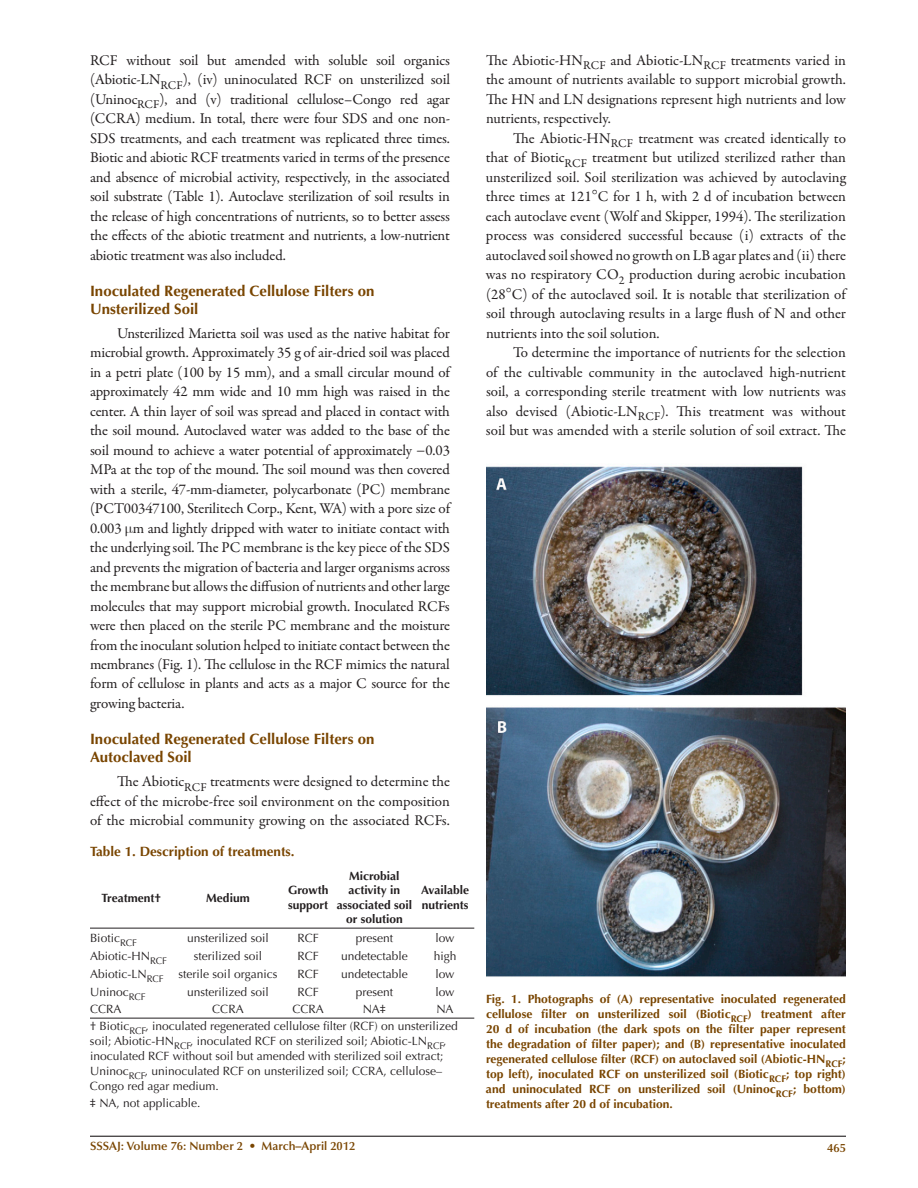
<style>
.page{position:relative;width:918px;height:1188px;background:#fff}
.page>*{position:absolute;margin:0;border:0;box-sizing:border-box;transform-origin:0 0}
.t1{font:15px/19.5px "Garamond Premr Pro";letter-spacing:-.01em;color:#231f20;text-align:justify}
.t2{font:700 15px/18px "Optima LT Std";color:#794500}
.t3{font:700 13.5px "Optima LT Std";color:#794500}
.t4{font:12px/15px "Optima LT Std";color:#231f20}
.t5{font:700 12px/15px "Optima LT Std";color:#794500;text-align:justify}
.t6{font:700 12px/14.4px "Optima LT Std";color:#231f20}
.t7{font:600 12px "Optima LT Std";color:#794500}
</style>
<div class="page">
<hr style="left:90px;top:1136px;width:756px;height:1px;background:#231f20">
<hr style="left:90px;top:928px;width:384px;height:1px;background:#231f20">
<hr style="left:90px;top:1018px;width:326px;height:1px;background:#231f20">
<hr style="left:416px;top:1018px;width:58px;height:1px;background:#231f20">
<img style="left:486px;top:466px;width:360px;height:511px">
<p class="t1" style="left:90px;top:51px;width:362px">RCF without soil but amended with soluble soil organics (Abiotic-LN<sub>RCF</sub>), (iv) uninoculated RCF on unsterilized soil (Uninoc<sub>RCF</sub>), and (v) traditional cellulose–Congo red agar (CCRA) medium. In total, there were four SDS and one non-SDS treatments, and each treatment was replicated three times.<br>Biotic and abiotic RCF treatments varied in terms of the presence and absence of microbial activity, respectively, in the associated soil substrate (Table 1). Autoclave sterilization of soil results in the release of high concentrations of nutrients, so to better assess the effects of the abiotic treatment and nutrients, a low-nutrient abiotic treatment was also included.</p>
<p class="t2" style="left:90px;top:282px;width:286px">Inoculated Regenerated Cellulose Filters on<br>Unsterilized Soil</p>
<p class="t1" style="left:90px;top:324px;width:362px;text-indent:27px">Unsterilized Marietta soil was used as the native habitat for microbial growth. Approximately 35 g of air-dried soil was placed in a petri plate (100 by 15 mm), and a small circular mound of approximately 42 mm wide and 10 mm high was raised in the center. A thin layer of soil was spread and placed in contact with the soil mound. Autoclaved water was added to the base of the soil mound to achieve a water potential of approximately −0.03<br>MPa at the top of the mound. The soil mound was then covered with a sterile, 47-mm-diameter, polycarbonate (PC) membrane (PCT00347100, Sterilitech Corp., Kent, WA) with a pore size of 0.003 m and lightly dripped with water to initiate contact with the underlying soil. The PC membrane is the key piece of the SDS and prevents the migration of bacteria and larger organisms across the membrane but allows the diffusion of nutrients and other large molecules that may support microbial growth. Inoculated RCFs were then placed on the sterile PC membrane and the moisture from the inoculant solution helped to initiate contact between the membranes (Fig. 1). The cellulose in the RCF mimics the natural form of cellulose in plants and acts as a major C source for the growing bacteria.</p>
<p class="t2" style="left:90px;top:731px;width:286px">Inoculated Regenerated Cellulose Filters on<br>Autoclaved Soil</p>
<p class="t1" style="left:90px;top:772px;width:362px;text-indent:27px">The Abiotic<sub>RCF</sub> treatments were designed to determine the effect of the microbe-free soil environment on the composition of the microbial community growing on the associated RCFs.</p>
<p class="t3" style="left:90px;top:845px;width:206px">Table 1. Description of treatments.</p>
<p class="t6" style="left:101px;top:891px;width:61px">Treatment†</p>
<p class="t6" style="left:206px;top:891px;width:45px">Medium</p>
<p class="t6" style="left:288px;top:884px;width:42px">Growth support</p>
<p class="t6" style="left:337px;top:869px;width:77px;text-align:center">Microbial activity in associated soil or solution</p>
<p class="t6" style="left:421px;top:884px;width:49px">Available nutrients</p>
<p class="t4" style="left:90px;top:931px;width:49px">Biotic<sub>RCF</sub></p>
<p class="t4" style="left:187px;top:931px;width:83px">unsterilized soil</p>
<p class="t4" style="left:298px;top:931px;width:23px">RCF</p>
<p class="t4" style="left:356px;top:931px;width:39px">present</p>
<p class="t4" style="left:435px;top:931px;width:21px">low</p>
<p class="t4" style="left:90px;top:949px;width:79px">Abiotic-HN<sub>RCF</sub></p>
<p class="t4" style="left:194px;top:949px;width:70px">sterilized soil</p>
<p class="t4" style="left:298px;top:949px;width:23px">RCF</p>
<p class="t4" style="left:341px;top:949px;width:68px">undetectable</p>
<p class="t4" style="left:434px;top:949px;width:24px">high</p>
<p class="t4" style="left:90px;top:967px;width:189px">Abiotic-LN<sub>RCF</sub> sterile soil organics</p>
<p class="t4" style="left:298px;top:967px;width:23px">RCF</p>
<p class="t4" style="left:341px;top:967px;width:68px">undetectable</p>
<p class="t4" style="left:435px;top:967px;width:21px">low</p>
<p class="t4" style="left:90px;top:985px;width:57px">Uninoc<sub>RCF</sub></p>
<p class="t4" style="left:187px;top:985px;width:83px">unsterilized soil</p>
<p class="t4" style="left:298px;top:985px;width:23px">RCF</p>
<p class="t4" style="left:356px;top:985px;width:39px">present</p>
<p class="t4" style="left:435px;top:985px;width:21px">low</p>
<p class="t4" style="left:90px;top:1002px;width:33px">CCRA</p>
<p class="t4" style="left:212px;top:1002px;width:33px">CCRA</p>
<p class="t4" style="left:293px;top:1002px;width:33px">CCRA</p>
<p class="t4" style="left:363px;top:1002px;width:25px">NA‡</p>
<p class="t4" style="left:90px;top:1002px;width:369px;line-height:16.4px;text-indent:346px">NA † Biotic<sub>RCF</sub>, inoculated regenerated cellulose filter (RCF) on unsterilized</p>
<p class="t4" style="left:90px;top:1034px;width:358px">soil; Abiotic-HN<sub>RCF</sub>, inoculated RCF on sterilized soil; Abiotic-LN<sub>RCF</sub>, inoculated RCF without soil but amended with sterilized soil extract; Uninoc<sub>RCF</sub>, uninoculated RCF on unsterilized soil; CCRA, cellulose– Congo red agar medium.</p>
<p class="t4" style="left:90px;top:1096px;width:112px">‡ NA, not applicable.</p>
<p class="t1" style="left:486px;top:51px;width:361px">The Abiotic-HN<sub>RCF</sub> and Abiotic-LN<sub>RCF</sub> treatments varied in the amount of nutrients available to support microbial growth.<br>The HN and LN designations represent high nutrients and low nutrients, respectively.</p>
<p class="t1" style="left:486px;top:129px;width:362px;text-indent:27px">The Abiotic-HN<sub>RCF</sub> treatment was created identically to that of Biotic<sub>RCF</sub> treatment but utilized sterilized rather than unsterilized soil. Soil sterilization was achieved by autoclaving three times at 121 C for 1 h, with 2 d of incubation between each autoclave event (Wolf and Skipper, 1994). The sterilization process was considered successful because (i) extracts of the autoclaved soil showed no growth on LB agar plates and (ii) there was no respiratory CO<sub>2</sub> production during aerobic incubation (28 C) of the autoclaved soil. It is notable that sterilization of soil through autoclaving results in a large flush of N and other nutrients into the soil solution.</p>
<p class="t1" style="left:486px;top:343px;width:362px;text-indent:27px">To determine the importance of nutrients for the selection of the cultivable community in the autoclaved high-nutrient soil, a corresponding sterile treatment with low nutrients was also devised (Abiotic-LN<sub>RCF</sub>). This treatment was without soil but was amended with a sterile solution of soil extract. The</p>
<p class="t5" style="left:486px;top:992px;width:362px">Fig. 1. Photographs of (A) representative inoculated regenerated cellulose filter on unsterilized soil (Biotic<sub>RCF</sub>) treatment after 20 d of incubation (the dark spots on the filter paper represent the degradation of filter paper); and (B) representative inoculated regenerated cellulose filter (RCF) on autoclaved soil (Abiotic-HN<sub>RCF</sub>; top left), inoculated RCF on unsterilized soil (Biotic<sub>RCF</sub>; top right) and uninoculated RCF on unsterilized soil (Uninoc<sub>RCF</sub>; bottom) treatments after 20 d of incubation.</p>
<p class="t7" style="left:90px;top:1140px;width:267px">SSSAJ: Volume 76: Number 2 • March–April 2012</p>
<p class="t7" style="left:827px;top:1142px;width:20px">465</p>
</div>
